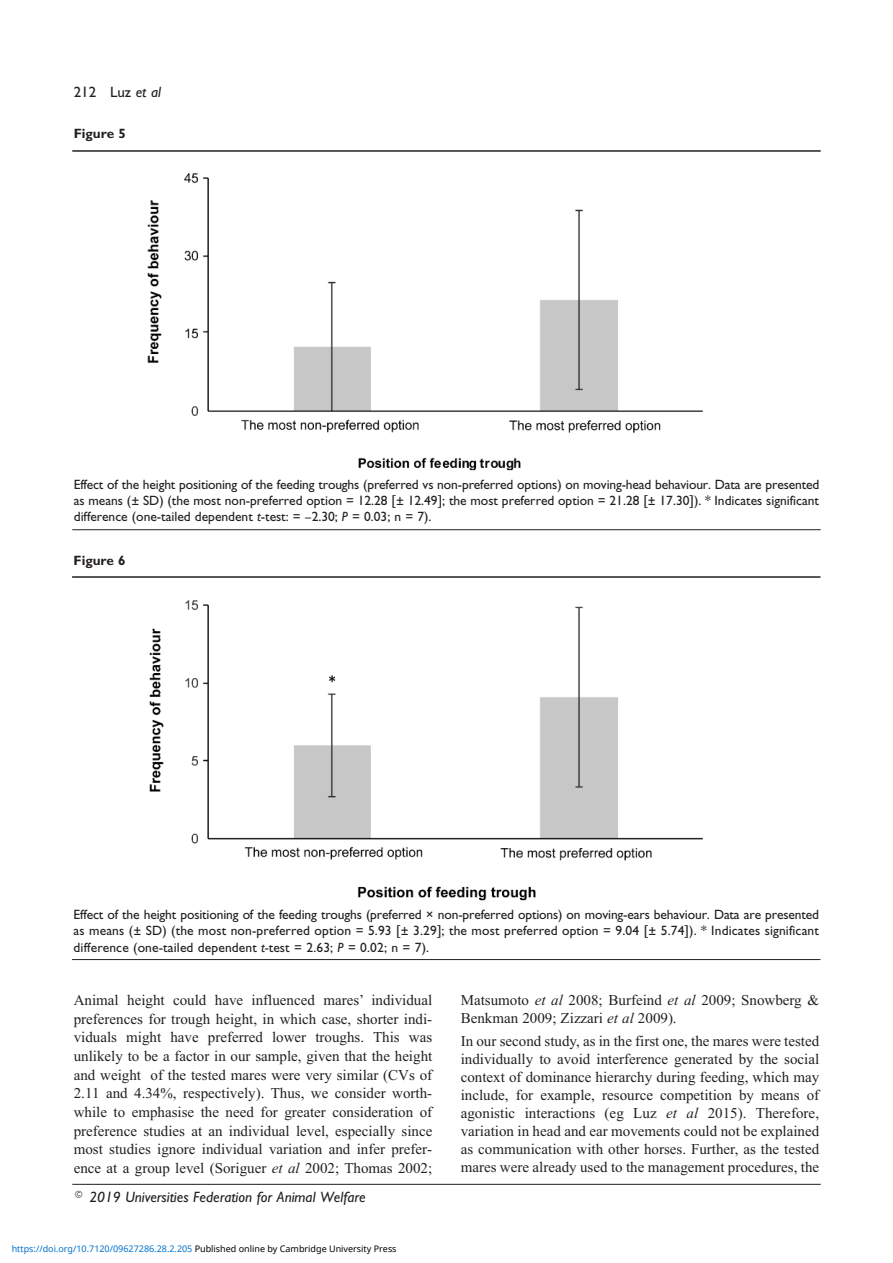
<style>
.page{position:relative;width:893px;height:1263px;background:#fff}
.page>*{position:absolute;margin:0;border:0;box-sizing:border-box;transform-origin:0 0}
.t1{font:15px/18.8px "Times New Roman";color:#231f20;text-align:justify}
.t2{font:italic 15px "Gill Sans";color:#231f20}
.t3{font:15px "Gill Sans";color:#231f20}
.t4{font:13.5px/16.2px "Gill Sans";letter-spacing:.005em;color:#231f20;text-align:justify}
.t5{font:700 13.5px "Gill Sans";color:#231f20}
.t6{font:9px "Noto Sans";color:#0172cf}
.s1{font-style:italic}
.s2{color:#000}
</style>
<div class="page">
<hr style="left:72px;top:1184px;width:749px;height:1px;background:#231f20">
<hr style="left:72px;top:150px;width:749px;height:2px;background:#231f20">
<img style="left:147px;top:173px;width:556px;height:298px">
<hr style="left:72px;top:529px;width:749px;height:1px;background:#231f20">
<hr style="left:72px;top:576px;width:748px;height:2px;background:#231f20">
<img style="left:149px;top:600px;width:554px;height:301px">
<hr style="left:72px;top:959px;width:748px;height:1px;background:#231f20">
<p class="t3" style="left:74px;top:83px;width:89px">212 Luz <span class="s1">et al</span></p>
<p class="t5" style="left:74px;top:126px;width:54px">Figure 5</p>
<p class="t4" style="left:74px;top:476px;width:747px">Effect of the height positioning of the feeding troughs (preferred vs non-preferred options) on moving-head behaviour. Data are presented as means (± SD) (the most non-preferred option = 12.28 [± 12.49]; the most preferred option = 21.28 [± 17.30]). * Indicates significant difference (one-tailed dependent <span class="s1">t</span>-test: = –2.30; <span class="s1">P</span> = 0.03; n = 7).</p>
<p class="t5" style="left:74px;top:552px;width:54px">Figure 6</p>
<p class="t4" style="left:74px;top:906px;width:747px">Effect of the height positioning of the feeding troughs (preferred × non-preferred options) on moving-ears behaviour. Data are presented as means (± SD) (the most non-preferred option = 5.93 [± 3.29]; the most preferred option = 9.04 [± 5.74]). * Indicates significant difference (one-tailed dependent <span class="s1">t-</span>test = 2.63; <span class="s1">P</span> = 0.02; n = 7).</p>
<p class="t1" style="left:74px;top:990px;width:360px">Animal height could have influenced mares’ individual preferences for trough height, in which case, shorter indi&shy;viduals might have preferred lower troughs. This was unlikely to be a factor in our sample, given that the height and weight of the tested mares were very similar (CVs of 2.11 and 4.34%, respectively). Thus, we consider worth&shy;while to emphasise the need for greater consideration of preference studies at an individual level, especially since most studies ignore individual variation and infer prefer&shy;ence at a group level (Soriguer <span class="s1">et al</span> 2002; Thomas 2002;</p>
<p class="t1" style="left:461px;top:990px;width:360px">Matsumoto <span class="s1">et al</span> 2008; Burfeind <span class="s1">et al</span> 2009; Snowberg &amp;<br>Benkman 2009; Zizzari <span class="s1">et al</span> 2009).</p>
<p class="t1" style="left:461px;top:1031px;width:360px;line-height:18px">In our second study, as in the first one, the mares were tested individually to avoid interference generated by the social context of dominance hierarchy during feeding, which may include, for example, resource competition by means of agonistic interactions (eg Luz <span class="s1">et al</span> 2015). Therefore, variation in head and ear movements could not be explained as communication with other horses. Further, as the tested mares were already used to the management procedures, the</p>
<p class="t2" style="left:74px;top:1188px;width:293px">© 2019 Universities Federation for Animal Welfare</p>
<p class="t6" style="left:12px;top:1243px;width:386px">https://doi.org/10.7120/09627286.28.2.205 <span class="s2">Published online by Cambridge University Press</span></p>
</div>
